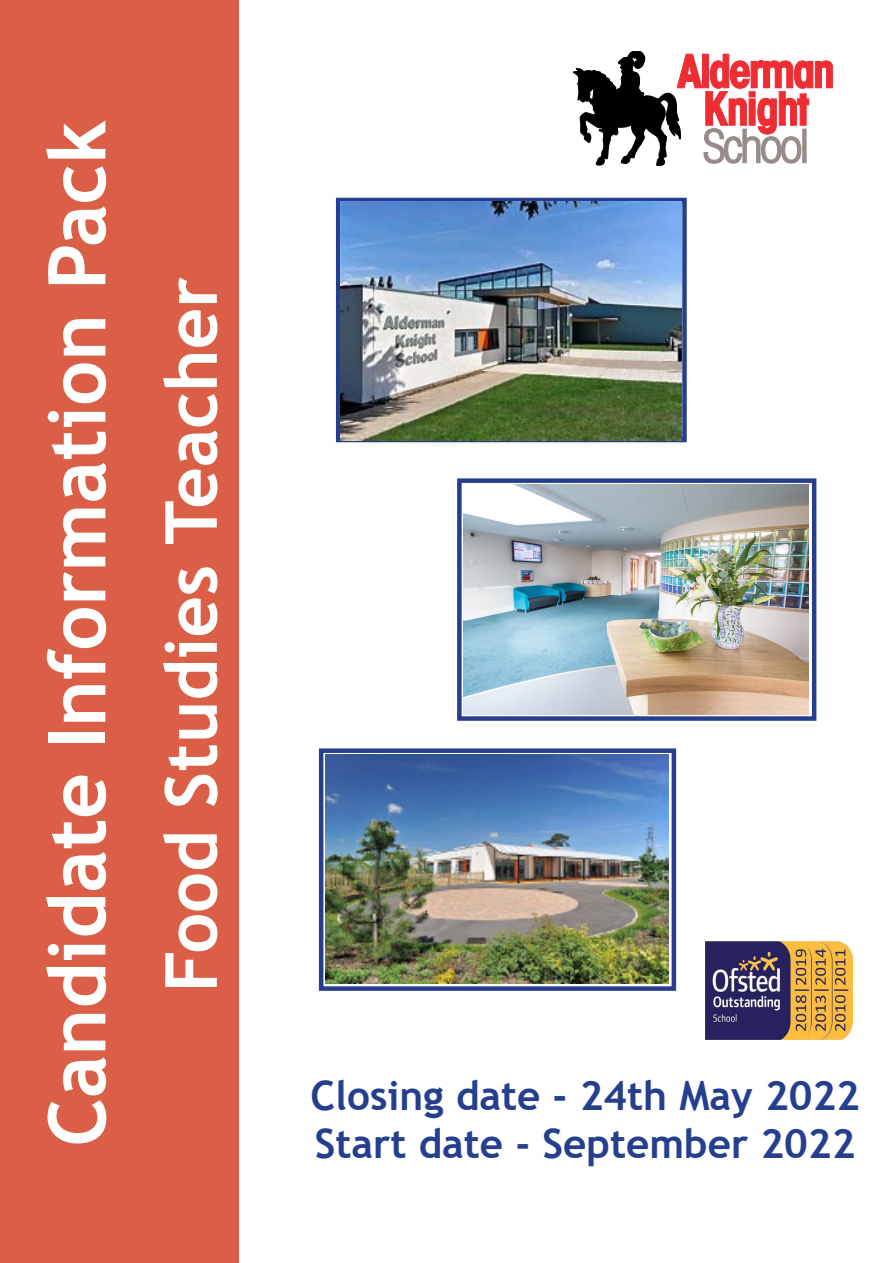
<style>
.page{position:relative;width:893px;height:1263px;background:#fff}
.page>*{position:absolute;margin:0;border:0;box-sizing:border-box;transform-origin:0 0}
.t1{font:700 79.5px "Trebuchet MS";color:#fff}
.DH_Heading{font:700 72px "Trebuchet MS";color:#fff}
.t2{font:700 40.5px "Trebuchet MS";color:#253f8e}
</style>
<div class="page">
<div style="left:0;top:0;width:238px;height:1263px;background:#db5f47"></div>
<svg style="left:573px;top:51px;width:260px;height:115px"></svg>
<div style="left:336px;top:198px;width:351px;height:244px;border:4px solid #253f8e"></div>
<div style="left:319px;top:748px;width:357px;height:243px;border:4px solid #253f8e"></div>
<div style="left:457px;top:478px;width:359px;height:243px;border:4px solid #253f8e"></div>
<img style="left:706px;top:942px;width:147px;height:98px">
<img style="left:463px;top:485px;width:345px;height:230px">
<img style="left:340px;top:202px;width:342px;height:238px">
<img style="left:325px;top:755px;width:344px;height:229px">
<p class="t1" style="left:27px;top:1146px;width:1028px;rotate:-90deg">Candidate Information Pack</p>
<p class="DH_Heading" style="left:146px;top:992px;width:717px;rotate:-90deg">Food Studies Teacher</p>
<p class="t2" style="left:310px;top:1070px;width:551px">Closing date - 24th May 2022</p>
<p class="t2" style="left:315px;top:1118px;width:542px">Start date - September 2022</p>
</div>
